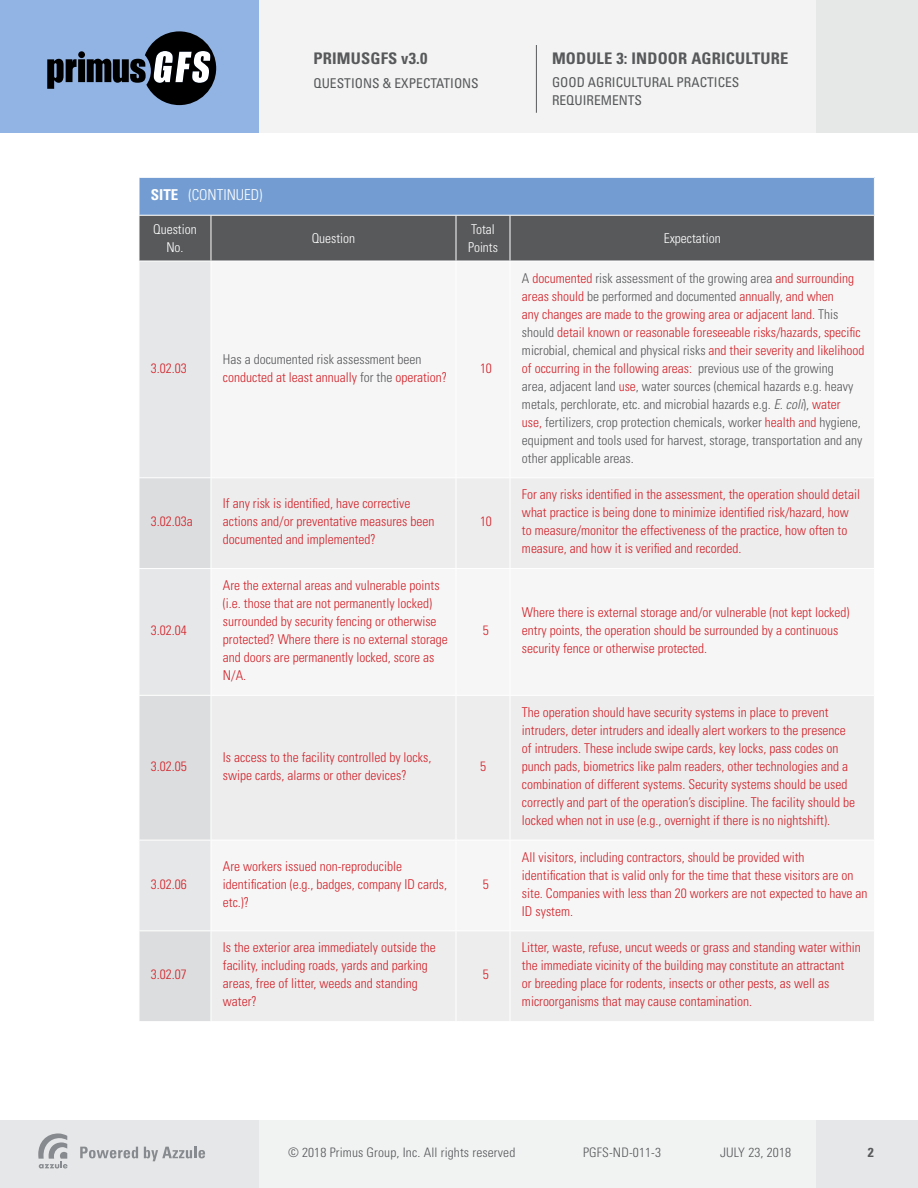
<style>
.page{position:relative;width:918px;height:1188px;background:#fff}
.page>*{position:absolute;margin:0;border:0;box-sizing:border-box;transform-origin:0 0}
.t1{font:700 condensed 16.05px "Univers LT Std";letter-spacing:.01em;color:#58595b}
.t2{font:300 condensed 15px "Univers LT Std";color:#fff}
.t3{font:300 condensed 13.5px/18px "Univers LT Std";color:#d2232a}
.t4{font:300 condensed 13.5px/18px "Univers LT Std";color:#58595b}
.t5{font:condensed 13.5px/18px "Univers LT Std";color:#58595b}
.t6{font:300 condensed 13.5px/18px "Univers LT Std";color:#fff;text-align:center}
.t7{font:300 condensed 13.05px "Univers LT Std";letter-spacing:.01em;color:#58595b}
.t8{font:700 condensed 13.05px "Univers LT Std";color:#58595b}
.s1{font-weight:700}
.s2{color:#d2232a}
.s3{font-style:italic}
</style>
<div class="page">
<div style="left:0;top:0;width:918px;height:132px;background:#f2f3f2"></div>
<div style="left:816px;top:0;width:102px;height:132px;background:#e6e7e7"></div>
<div style="left:0;top:0;width:259px;height:133px;background:#91b4e4"></div>
<svg style="left:47px;top:59px;width:30px;height:30px"></svg>
<div style="left:78px;top:59px;width:7px;height:23px;background:#000"></div>
<div style="left:78px;top:51px;width:7px;height:7px;background:#000;border-radius:50%"></div>
<svg style="left:87px;top:31px;width:129px;height:74px"></svg>
<div style="left:0;top:1120px;width:918px;height:68px;background:#f1f2f2"></div>
<div style="left:816px;top:1120px;width:102px;height:68px;background:#e6e7e8"></div>
<div style="left:0;top:1120px;width:259px;height:68px;background:#e6e7e8"></div>
<svg style="left:80px;top:1147px;width:58px;height:11px"></svg>
<svg style="left:144px;top:1147px;width:61px;height:14px"></svg>
<svg style="left:38px;top:1133px;width:30px;height:35px"></svg>
<hr style="left:536px;top:45px;width:1px;height:68px;background:#58595b">
<div style="left:139px;top:177px;width:735px;height:38px;background:#739dd2"></div>
<div style="left:140px;top:216px;width:734px;height:45px;background:#58595b"></div>
<div style="left:140px;top:262px;width:71px;height:215px;background:#e6e7e8"></div>
<svg style="left:140px;top:478px;width:71px;height:543px;background:#e0e1e2"></svg>
<svg style="left:212px;top:478px;width:662px;height:543px;fill:#ededee"></svg>
<hr style="left:139px;top:177px;width:72px;height:1px;background:#fff">
<hr style="left:139px;top:178px;width:1px;height:37px;background:#fff">
<hr style="left:211px;top:177px;width:245px;height:1px;background:#fff">
<hr style="left:456px;top:177px;width:54px;height:1px;background:#fff">
<hr style="left:510px;top:177px;width:365px;height:1px;background:#fff">
<hr style="left:211px;top:216px;width:1px;height:45px;background:#fff">
<hr style="left:456px;top:216px;width:1px;height:45px;background:#fff">
<hr style="left:510px;top:216px;width:1px;height:45px;background:#fff">
<hr style="left:456px;top:478px;width:1px;height:90px;background:#fff">
<hr style="left:510px;top:478px;width:1px;height:90px;background:#fff">
<hr style="left:139px;top:568px;width:72px;height:1px;background:#fff">
<hr style="left:211px;top:568px;width:245px;height:1px;background:#fff">
<hr style="left:456px;top:568px;width:54px;height:1px;background:#fff">
<hr style="left:456px;top:569px;width:1px;height:126px;background:#fff">
<hr style="left:510px;top:568px;width:365px;height:1px;background:#fff">
<hr style="left:510px;top:569px;width:1px;height:126px;background:#fff">
<hr style="left:139px;top:695px;width:72px;height:1px;background:#fff">
<hr style="left:211px;top:695px;width:245px;height:1px;background:#fff">
<hr style="left:456px;top:695px;width:54px;height:1px;background:#fff">
<hr style="left:456px;top:696px;width:1px;height:144px;background:#fff">
<hr style="left:510px;top:695px;width:365px;height:1px;background:#fff">
<hr style="left:510px;top:696px;width:1px;height:144px;background:#fff">
<hr style="left:139px;top:840px;width:72px;height:1px;background:#fff">
<hr style="left:211px;top:840px;width:245px;height:1px;background:#fff">
<hr style="left:456px;top:840px;width:54px;height:1px;background:#fff">
<hr style="left:456px;top:840px;width:1px;height:91px;background:#fff">
<hr style="left:510px;top:840px;width:365px;height:1px;background:#fff">
<hr style="left:510px;top:840px;width:1px;height:91px;background:#fff">
<hr style="left:139px;top:931px;width:72px;height:1px;background:#fff">
<hr style="left:211px;top:931px;width:245px;height:1px;background:#fff">
<hr style="left:456px;top:931px;width:54px;height:1px;background:#fff">
<hr style="left:456px;top:931px;width:1px;height:90px;background:#fff">
<hr style="left:510px;top:931px;width:365px;height:1px;background:#fff">
<hr style="left:510px;top:931px;width:1px;height:90px;background:#fff">
<p class="t1" style="left:314px;top:49px;width:115px">PRIMUSGFS v3.0</p>
<p class="t5" style="left:314px;top:74px;width:167px">QUESTIONS &amp; EXPECTATIONS</p>
<p class="t1" style="left:552px;top:49px;width:238px">MODULE 3: INDOOR AGRICULTURE</p>
<p class="t5" style="left:552px;top:73px;width:189px">GOOD AGRICULTURAL PRACTICES<br>REQUIREMENTS</p>
<p class="t2" style="left:151px;top:186px;width:113px"><span class="s1">SITE</span> (CONTINUED)</p>
<p class="t6" style="left:153px;top:220px;width:45px">Question<br>No.</p>
<p class="t6" style="left:312px;top:229px;width:45px">Question</p>
<p class="t6" style="left:468px;top:220px;width:31px;text-align:left">Total<br>Points</p>
<p class="t6" style="left:664px;top:229px;width:58px">Expectation</p>
<p class="t3" style="left:151px;top:359px;width:37px">3.02.03</p>
<p class="t4" style="left:223px;top:350px;width:226px">Has a documented risk assessment been <span class="s2">conducted at least annually</span> for the <span class="s2">operation?</span></p>
<p class="t3" style="left:480px;top:359px;width:13px">10</p>
<p class="t3" style="left:151px;top:513px;width:43px">3.02.03a</p>
<p class="t3" style="left:151px;top:621px;width:37px">3.02.04</p>
<p class="t3" style="left:223px;top:495px;width:213px">If any risk is identified, have corrective actions and/or preventative measures been documented and implemented?</p>
<p class="t3" style="left:223px;top:576px;width:226px">Are the external areas and vulnerable points (i.e. those that are not permanently locked) surrounded by security fencing or otherwise protected? Where there is no external storage and doors are permanently locked, score as N/A.</p>
<p class="t3" style="left:480px;top:513px;width:13px">10</p>
<p class="t3" style="left:483px;top:621px;width:7px">5</p>
<p class="t3" style="left:151px;top:757px;width:37px">3.02.05</p>
<p class="t3" style="left:223px;top:748px;width:210px">Is access to the facility controlled by locks, swipe cards, alarms or other devices?</p>
<p class="t3" style="left:480px;top:757px;width:7px">5</p>
<p class="t3" style="left:151px;top:875px;width:37px">3.02.06</p>
<p class="t3" style="left:151px;top:966px;width:37px">3.02.07</p>
<p class="t3" style="left:223px;top:857px;width:226px">Are workers issued non-reproducible identification (e.g., badges, company ID cards, etc.)?</p>
<p class="t3" style="left:223px;top:939px;width:214px">Is the exterior area immediately outside the facility, including roads, yards and parking areas, free of litter, weeds and standing water?</p>
<p class="t3" style="left:483px;top:875px;width:7px">5</p>
<p class="t3" style="left:483px;top:966px;width:7px">5</p>
<p class="t4" style="left:522px;top:269px;width:344px">A <span class="s2">documented</span> risk assessment of the growing area <span class="s2">and surrounding areas should</span> be performed and documented <span class="s2">annually, and when<br>any changes are made to the growing area or adjacent land.</span> This should <span class="s2">detail known or reasonable foreseeable risks/hazards, specific </span>microbial, chemical and physical risks <span class="s2">and their severity and likelihood of occurring in the following areas:</span> previous use of the growing<br>area, adjacent land <span class="s2">use</span>, water sources (chemical hazards e.g. heavy metals, perchlorate, etc. and microbial hazards e.g. <span class="s3">E. coli</span>), <span class="s2">water<br>use,</span> fertilizers, crop protection chemicals, worker <span class="s2">health and</span> hygiene, equipment and tools used for harvest, storage, transportation and any other applicable areas.</p>
<p class="t3" style="left:522px;top:486px;width:340px">For any risks identified in the assessment, the operation should detail what practice is being done to minimize identified risk/hazard, how to measure/monitor the effectiveness of the practice, how often to measure, and how it is verified and recorded.</p>
<p class="t3" style="left:522px;top:603px;width:329px">Where there is external storage and/or vulnerable (not kept locked) entry points, the operation should be surrounded by a continuous security fence or otherwise protected.</p>
<p class="t3" style="left:522px;top:703px;width:335px">The operation should have security systems in place to prevent intruders, deter intruders and ideally alert workers to the presence of intruders. These include swipe cards, key locks, pass codes on punch pads, biometrics like palm readers, other technologies and a combination of different systems. Security systems should be used correctly and part of the operation’s discipline. The facility should be locked when not in use (e.g., overnight if there is no nightshift).</p>
<p class="t3" style="left:522px;top:848px;width:347px">All visitors, including contractors, should be provided with identification that is valid only for the time that these visitors are on site. Companies with less than 20 workers are not expected to have an ID system.</p>
<p class="t3" style="left:522px;top:939px;width:340px">Litter, waste, refuse, uncut weeds or grass and standing water within the immediate vicinity of the building may constitute an attractant<br>or breeding place for rodents, insects or other pests, as well as microorganisms that may cause contamination.</p>
<p class="t7" style="left:288px;top:1145px;width:229px">© 2018 Primus Group, Inc. All rights reserved</p>
<p class="t7" style="left:583px;top:1145px;width:80px">PGFS-ND-011-3</p>
<p class="t7" style="left:720px;top:1145px;width:73px">JULY 23, 2018</p>
<p class="t8" style="left:868px;top:1145px;width:7px">2</p>
</div>
